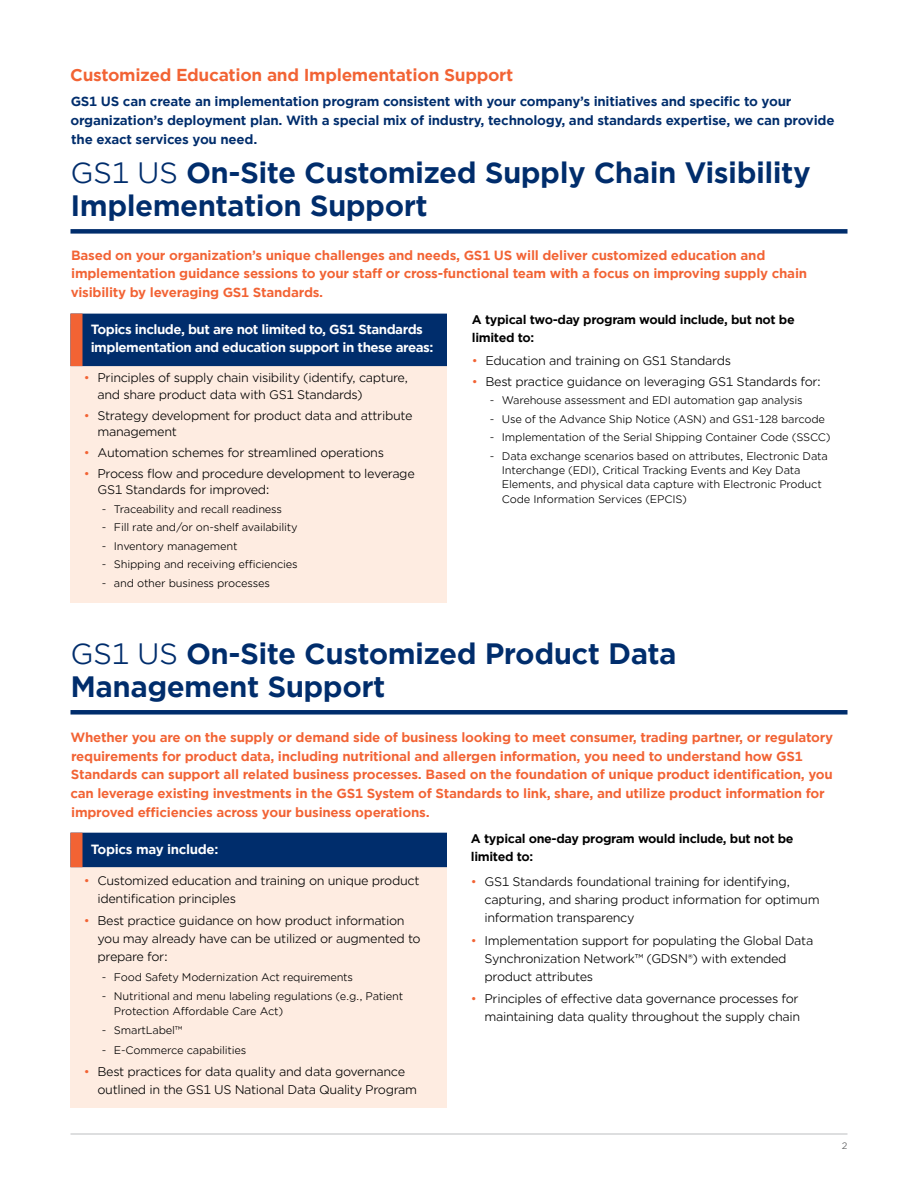
<style>
.page{position:relative;width:918px;height:1188px;background:#fff}
.page>*{position:absolute;margin:0;border:0;box-sizing:border-box;transform-origin:0 0}
.t1{font:700 28.2px/33px "Gotham Office";letter-spacing:-.02em;color:#002d6c}
.t2{font:700 16.5px "Gotham Office";letter-spacing:-.02em;color:#f26334}
.t3{font:700 12.75px/18.8px "Gotham Office";letter-spacing:-.02em;color:#f26334}
.t4{font:700 12.75px/18.8px "Gotham Office";letter-spacing:-.02em;color:#002d6c}
.t5{font:700 12.75px/18px "Gotham Office";letter-spacing:-.04em;color:#fff}
.t6{font:12px/18px "Gotham Office";letter-spacing:-.03em;color:#000}
.t7{font:700 12px/18px "Gotham Office";letter-spacing:-.03em;color:#000}
.t8{font:10.5px/14.2px "Gotham Office";letter-spacing:-.02em;color:#000}
.t9{font:9px "Gotham Office";color:#58595b}
.s1{font-weight:400}
.s2{color:#f26334}
</style>
<div class="page">
<hr style="left:70px;top:1134px;width:778px;height:1px;background:#bcbec0">
<div style="left:70px;top:324px;width:377px;height:279px;background:#feece1"></div>
<div style="left:70px;top:314px;width:377px;height:52px;background:#002d6c"></div>
<div style="left:70px;top:314px;width:13px;height:52px;background:#f26334"></div>
<div style="left:70px;top:843px;width:377px;height:265px;background:#feece1"></div>
<div style="left:70px;top:833px;width:377px;height:34px;background:#002d6c"></div>
<div style="left:70px;top:833px;width:13px;height:34px;background:#f26334"></div>
<div style="left:70px;top:710px;width:778px;height:5px;background:#002d6c"></div>
<div style="left:70px;top:229px;width:778px;height:5px;background:#002d6c"></div>
<h2 class="t2" style="left:70px;top:64px;width:445px">Customized Education and Implementation Support</h2>
<p class="t4" style="left:70px;top:92px;width:766px">GS1 US can create an implementation program consistent with your company’s initiatives and specific to your organization’s deployment plan. With a special mix of industry, technology, and standards expertise, we can provide the exact services you need.</p>
<h1 class="t1" style="left:70px;top:155px;width:742px"><span class="s1">GS1 US</span> On-Site Customized Supply Chain Visibility<br>Implementation Support</h1>
<p class="t3" style="left:71px;top:246px;width:738px">Based on your organization’s unique challenges and needs, GS1 US will deliver customized education and implementation guidance sessions to your staff or cross-functional team with a focus on improving supply chain visibility by leveraging GS1 Standards.</p>
<p class="t5" style="left:91px;top:320px;width:344px">Topics include, but are not limited to, GS1 Standards implementation and education support in these areas:</p>
<p class="t6" style="left:97px;top:369px;width:312px;line-height:16.5px;text-indent:-14px"><span class="s2">•</span> Principles of supply chain visibility (identify, capture, and share product data with GS1 Standards)</p>
<p class="t6" style="left:97px;top:407px;width:317px;line-height:16.5px;text-indent:-14px"><span class="s2">•</span> Strategy development for product data and attribute management</p>
<p class="t6" style="left:84px;top:443px;width:302px"><span class="s2">•</span> Automation schemes for streamlined operations</p>
<p class="t6" style="left:97px;top:465px;width:319px;line-height:16.5px;text-indent:-14px"><span class="s2">•</span> Process flow and procedure development to leverage<br>GS1 Standards for improved:</p>
<p class="t8" style="left:102px;top:502px;width:182px">- Traceability and recall readiness</p>
<p class="t8" style="left:102px;top:520px;width:197px">- Fill rate and/or on-shelf availability</p>
<p class="t8" style="left:102px;top:539px;width:137px">- Inventory management</p>
<p class="t8" style="left:102px;top:557px;width:197px">- Shipping and receiving efficiencies</p>
<p class="t8" style="left:102px;top:576px;width:169px">- and other business processes</p>
<p class="t7" style="left:472px;top:310px;width:324px">A typical two-day program would include, but not be limited to:</p>
<p class="t6" style="left:472px;top:351px;width:261px"><span class="s2">•</span> Education and training on GS1 Standards</p>
<p class="t6" style="left:472px;top:372px;width:351px"><span class="s2">•</span> Best practice guidance on leveraging GS1 Standards for:</p>
<p class="t8" style="left:490px;top:393px;width:314px">- Warehouse assessment and EDI automation gap analysis</p>
<p class="t8" style="left:490px;top:412px;width:337px">- Use of the Advance Ship Notice (ASN) and GS1-128 barcode</p>
<p class="t8" style="left:490px;top:430px;width:342px">- Implementation of the Serial Shipping Container Code (SSCC)</p>
<p class="t8" style="left:502px;top:449px;width:327px;text-indent:-12px">- Data exchange scenarios based on attributes, Electronic Data Interchange (EDI), Critical Tracking Events and Key Data Elements, and physical data capture with Electronic Product Code Information Services (EPCIS)</p>
<h1 class="t1" style="left:70px;top:636px;width:608px"><span class="s1">GS1 US</span> On-Site Customized Product Data<br>Management Support</h1>
<p class="t3" style="left:70px;top:728px;width:764px">Whether you are on the supply or demand side of business looking to meet consumer, trading partner, or regulatory requirements for product data, including nutritional and allergen information, you need to understand how GS1<br>Standards can support all related business processes. Based on the foundation of unique product identification, you can leverage existing investments in the GS1 System of Standards to link, share, and utilize product information for improved efficiencies across your business operations.</p>
<p class="t7" style="left:471px;top:830px;width:324px">A typical one-day program would include, but not be limited to:</p>
<p class="t6" style="left:484px;top:872px;width:337px;text-indent:-14px"><span class="s2">•</span> GS1 Standards foundational training for identifying, capturing, and sharing product information for optimum information transparency</p>
<p class="t6" style="left:484px;top:931px;width:330px;text-indent:-14px"><span class="s2">•</span> Implementation support for populating the Global Data<br>Synchronization Network™ (GDSN®) with extended product attributes</p>
<p class="t6" style="left:471px;top:989px;width:331px;text-align:right"><span class="s2">•</span> Principles of effective data governance processes for maintaining data quality throughout the supply chain</p>
<p class="t5" style="left:91px;top:840px;width:129px">Topics may include:</p>
<p class="t6" style="left:97px;top:871px;width:324px;text-indent:-14px"><span class="s2">•</span> Customized education and training on unique product identification principles</p>
<p class="t6" style="left:97px;top:912px;width:325px;text-indent:-14px"><span class="s2">•</span> Best practice guidance on how product information you may already have can be utilized or augmented to prepare for:</p>
<p class="t8" style="left:102px;top:970px;width:253px">- Food Safety Modernization Act requirements</p>
<p class="t8" style="left:114px;top:989px;width:291px;line-height:15px;text-indent:-12px">- Nutritional and menu labeling regulations (e.g., Patient<br>Protection Affordable Care Act)</p>
<p class="t8" style="left:102px;top:1023px;width:82px">- SmartLabel™</p>
<p class="t8" style="left:102px;top:1043px;width:146px">- E-Commerce capabilities</p>
<p class="t6" style="left:97px;top:1062px;width:321px;text-indent:-14px"><span class="s2">•</span> Best practices for data quality and data governance outlined in the GS1 US National Data Quality Program</p>
<p class="t9" style="left:842px;top:1140px;width:7px">2</p>
</div>
